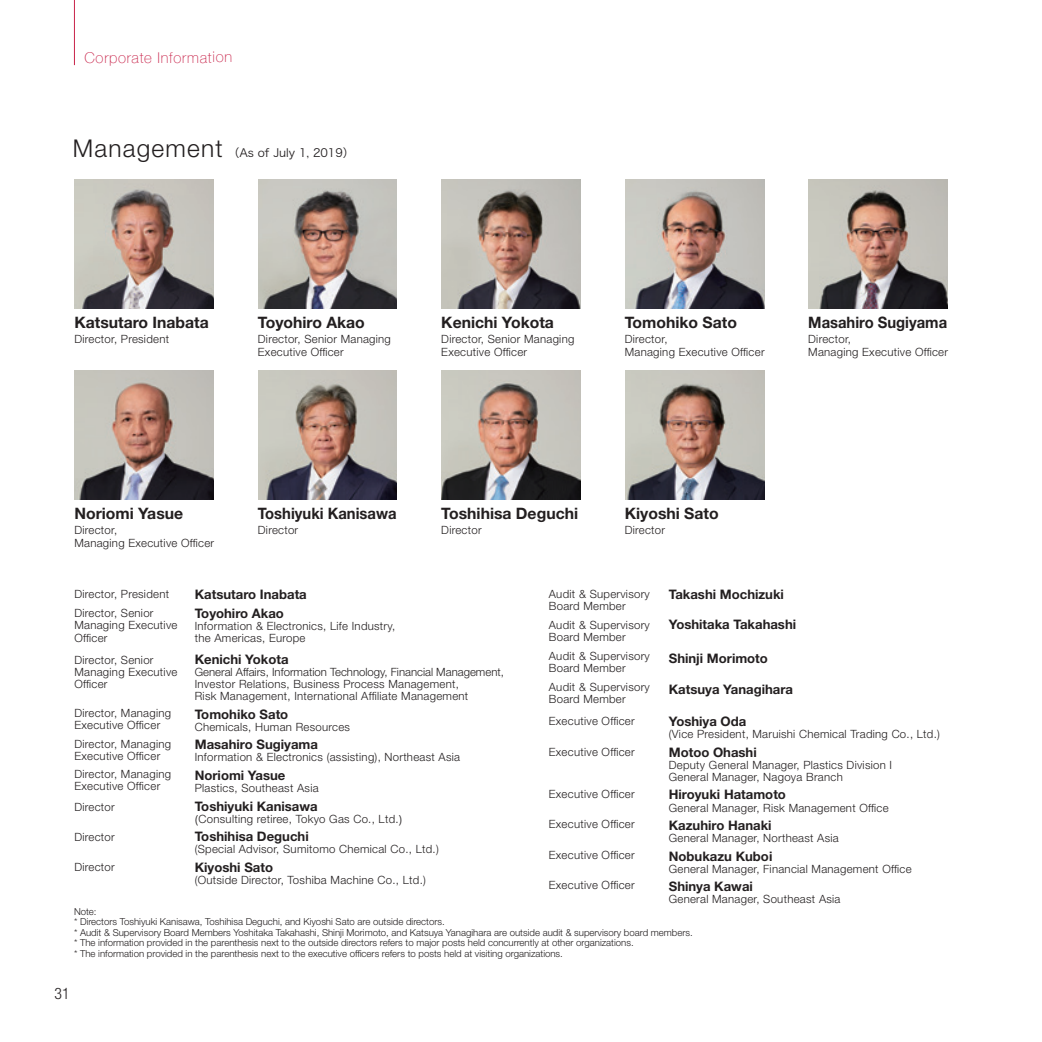
<style>
.page{position:relative;width:1042px;height:1042px;background:#fff}
.page>*{position:absolute;margin:0;border:0;box-sizing:border-box;transform-origin:0 0}
.t1{font:300 24.5px "Helvetica Neue LT Std";letter-spacing:.05em;color:#231f20}
.t2{font:700 15.75px "Helvetica Neue LT Std";color:#231f20}
.t3{font:700 15.75px "Helvetica Neue LT Std";color:#231f20;scale:.94 1}
.t4{font:300 condensed 15.75px "Helvetica Neue LT Std";color:#231f20}
.t5{font:100 14.88px "Helvetica Neue";letter-spacing:.045em;color:#c82249}
.t6{font:700 13.12px/18.4px "Helvetica Neue LT Std";color:#231f20}
.t7{font:300 11.38px/12.2px "Helvetica Neue LT Std";letter-spacing:.025em;color:#231f20}
.t8{font:11.38px "Hira Kaku Std N W3";color:#231f20}
.t9{font:300 9.62px/10.5px "Helvetica Neue LT Std";color:#231f20}
.s1{font-family:"Koz Go Pr 6 N";font-weight:400}
</style>
<div class="page">
<img style="left:809px;top:180px;width:138px;height:129px">
<img style="left:625px;top:180px;width:139px;height:129px">
<img style="left:442px;top:180px;width:138px;height:129px">
<hr style="left:74px;top:0;width:1px;height:65px;background:#c82249">
<img style="left:74px;top:180px;width:139px;height:129px">
<img style="left:258px;top:180px;width:139px;height:129px">
<img style="left:625px;top:371px;width:139px;height:129px">
<img style="left:442px;top:371px;width:138px;height:129px">
<img style="left:74px;top:371px;width:139px;height:129px">
<img style="left:258px;top:371px;width:139px;height:129px">
<h3 class="t5" style="left:84px;top:46px;width:149px">Corporate Information</h3>
<h1 class="t1" style="left:73px;top:134px;width:151px">Management</h1>
<p class="t8" style="left:228px;top:144px;width:128px">（As of July 1, 2019）</p>
<h2 class="t2" style="left:74px;top:312px;width:136px">Katsutaro Inabata</h2>
<p class="t7" style="left:74px;top:333px;width:96px">Director, President</p>
<h2 class="t2" style="left:258px;top:312px;width:109px">Toyohiro Akao</h2>
<p class="t7" style="left:258px;top:333px;width:135px">Director, Senior Managing<br>Executive Officer</p>
<h2 class="t2" style="left:441px;top:312px;width:114px">Kenichi Yokota</h2>
<p class="t7" style="left:441px;top:333px;width:135px">Director, Senior Managing<br>Executive Officer</p>
<h2 class="t2" style="left:625px;top:312px;width:114px">Tomohiko Sato</h2>
<p class="t7" style="left:625px;top:333px;width:141px">Director,<br>Managing Executive Officer</p>
<h2 class="t3" style="left:808px;top:312px;width:149px">Masahiro Sugiyama</h2>
<p class="t7" style="left:808px;top:333px;width:141px">Director,<br>Managing Executive Officer</p>
<h2 class="t2" style="left:74px;top:503px;width:110px">Noriomi Yasue</h2>
<p class="t7" style="left:74px;top:524px;width:141px">Director,<br>Managing Executive Officer</p>
<h2 class="t3" style="left:258px;top:503px;width:149px">Toshiyuki Kanisawa</h2>
<p class="t7" style="left:258px;top:524px;width:42px">Director</p>
<h2 class="t2" style="left:441px;top:503px;width:138px">Toshihisa Deguchi</h2>
<p class="t7" style="left:441px;top:524px;width:42px">Director</p>
<h2 class="t2" style="left:625px;top:503px;width:95px">Kiyoshi Sato</h2>
<p class="t7" style="left:625px;top:524px;width:42px">Director</p>
<p class="t7" style="left:549px;top:587px;width:102px">Audit &amp; Supervisory<br>Board Member</p>
<p class="t7" style="left:549px;top:618px;width:102px">Audit &amp; Supervisory<br>Board Member</p>
<p class="t7" style="left:549px;top:649px;width:102px">Audit &amp; Supervisory<br>Board Member</p>
<p class="t7" style="left:549px;top:680px;width:102px">Audit &amp; Supervisory<br>Board Member</p>
<p class="t7" style="left:549px;top:715px;width:87px">Executive Officer</p>
<p class="t7" style="left:549px;top:745px;width:87px">Executive Officer</p>
<p class="t7" style="left:549px;top:788px;width:87px">Executive Officer</p>
<p class="t7" style="left:549px;top:818px;width:87px">Executive Officer</p>
<p class="t7" style="left:549px;top:849px;width:87px">Executive Officer</p>
<p class="t7" style="left:549px;top:879px;width:87px">Executive Officer</p>
<p class="t9" style="left:74px;top:905px;width:620px">Note:<br>* Directors Toshiyuki Kanisawa, Toshihisa Deguchi, and Kiyoshi Sato are outside directors.<br>* Audit &amp; Supervisory Board Members Yoshitaka Takahashi, Shinji Morimoto, and Katsuya Yanagihara are outside audit &amp; supervisory board members. * The information provided in the parenthesis next to the outside directors refers to major posts held concurrently at other organizations.<br>* The information provided in the parenthesis next to the executive officers refers to posts held at visiting organizations.</p>
<p class="t7" style="left:74px;top:584px;width:96px;line-height:19.2px">Director, President<br>Director, Senior</p>
<p class="t7" style="left:74px;top:619px;width:105px">Managing Executive<br>Officer</p>
<p class="t7" style="left:74px;top:653px;width:105px">Director, Senior<br>Managing Executive<br>Officer</p>
<p class="t7" style="left:74px;top:706px;width:98px">Director, Managing<br>Executive Officer</p>
<p class="t7" style="left:74px;top:737px;width:98px">Director, Managing<br>Executive Officer</p>
<p class="t7" style="left:74px;top:768px;width:98px">Director, Managing<br>Executive Officer</p>
<p class="t7" style="left:74px;top:800px;width:42px">Director</p>
<p class="t7" style="left:74px;top:830px;width:42px">Director</p>
<p class="t7" style="left:74px;top:861px;width:42px">Director</p>
<p class="t6" style="left:195px;top:585px;width:114px">Katsutaro Inabata<br>Toyohiro Akao</p>
<p class="t7" style="left:195px;top:619px;width:202px">Information &amp; Electronics, Life Industry, the Americas, Europe</p>
<p class="t6" style="left:195px;top:649px;width:95px">Kenichi Yokota</p>
<p class="t7" style="left:195px;top:665px;width:311px">General Affairs, Information Technology, Financial Management,<br>Investor Relations, Business Process Management,<br>Risk Management, International Affiliate Management</p>
<p class="t6" style="left:195px;top:704px;width:95px">Tomohiko Sato</p>
<p class="t7" style="left:195px;top:720px;width:157px">Chemicals, Human Resources</p>
<p class="t6" style="left:195px;top:735px;width:125px">Masahiro Sugiyama</p>
<p class="t7" style="left:195px;top:751px;width:267px">Information &amp; Electronics (assisting ,) Northeast Asia</p>
<p class="t6" style="left:195px;top:766px;width:92px">Noriomi Yasue</p>
<p class="t7" style="left:195px;top:781px;width:125px">Plastics, Southeast Asia</p>
<p class="t6" style="left:195px;top:796px;width:124px">Toshiyuki Kanisawa</p>
<p class="t7" style="left:195px;top:812px;width:209px"><span class="s1">(</span>Consulting retiree, Tokyo Gas Co., Ltd <span class="s1">(</span>.</p>
<p class="t6" style="left:195px;top:827px;width:115px">Toshihisa Deguchi</p>
<p class="t7" style="left:195px;top:843px;width:245px">(Special Advisor, Sumitomo Chemical Co., Ltd (.</p>
<p class="t6" style="left:195px;top:857px;width:80px">Kiyoshi Sato</p>
<p class="t7" style="left:195px;top:873px;width:233px">(Outside Director, Toshiba Machine Co., Ltd (.</p>
<p class="t6" style="left:669px;top:585px;width:117px">Takashi Mochizuki</p>
<p class="t6" style="left:669px;top:615px;width:129px">Yoshitaka Takahashi</p>
<p class="t6" style="left:669px;top:648px;width:101px">Shinji Morimoto</p>
<p class="t6" style="left:669px;top:680px;width:126px">Katsuya Yanagihara</p>
<p class="t6" style="left:669px;top:712px;width:79px">Yoshiya Oda</p>
<p class="t7" style="left:669px;top:727px;width:273px">(Vice President, Maruishi Chemical Trading Co., Ltd (.</p>
<p class="t6" style="left:669px;top:742px;width:89px">Motoo Ohashi</p>
<p class="t7" style="left:669px;top:758px;width:225px">Deputy General Manager, Plastics Division I<br>General Manager, Nagoya Branch</p>
<p class="t6" style="left:669px;top:785px;width:119px">Hiroyuki Hatamoto</p>
<p class="t7" style="left:669px;top:801px;width:221px">General Manager, Risk Management Office</p>
<p class="t6" style="left:669px;top:816px;width:104px">Kazuhiro Hanaki</p>
<p class="t7" style="left:669px;top:832px;width:171px">General Manager, Northeast Asia</p>
<p class="t6" style="left:669px;top:846px;width:105px">Nobukazu Kuboi</p>
<p class="t7" style="left:669px;top:862px;width:244px">General Manager, Financial Management Office</p>
<p class="t6" style="left:669px;top:877px;width:86px">Shinya Kawai</p>
<p class="t7" style="left:669px;top:893px;width:173px">General Manager, Southeast Asia</p>
<h2 class="t4" style="left:55px;top:984px;width:17px">31</h2>
</div>
